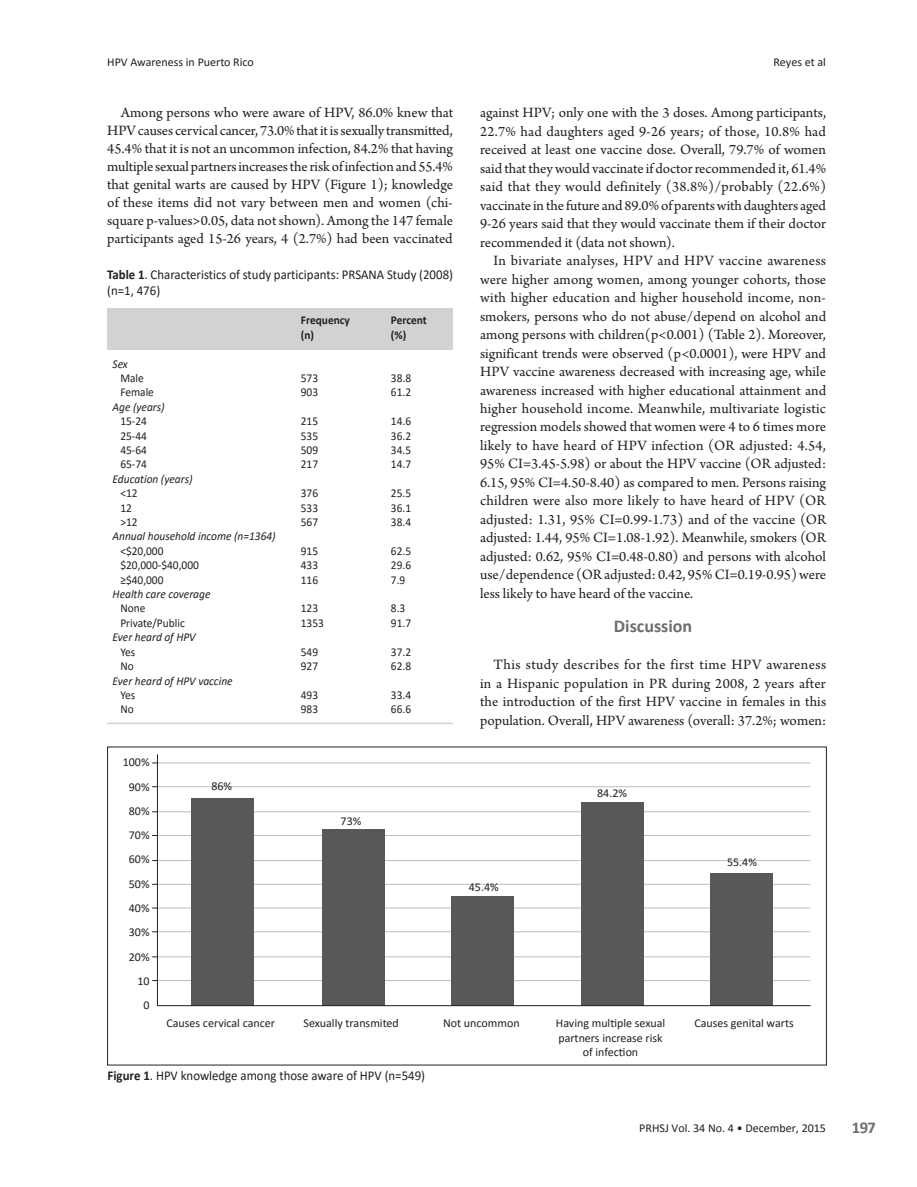
<style>
.page{position:relative;width:917px;height:1187px;background:#fff}
.page>*{position:absolute;margin:0;border:0;box-sizing:border-box;transform-origin:0 0}
.t1{font:700 18px "Calibri";color:#6c6d70}
.t2{font:700 16.5px "Calibri";color:#6c6d70}
.t3{font:15px/18.5px "Arno Pro";color:#231f20;text-align:justify}
.t4{font:13.5px/16.2px "Calibri";color:#231f20;scale:.95 1}
.t5{font:12px/24.3px "Calibri";color:#231f20;text-align:right}
.t6{font:12px "Calibri";color:#231f20;scale:.95 1}
.t7{font:italic 12px "Calibri";color:#231f20;scale:.95 1}
.t8{font:700 12px "Calibri";color:#231f20;scale:.95 1}
.s1{font-weight:700}
</style>
<div class="page">
<svg style="left:157px;top:754px;width:653px;height:252px"></svg>
<div style="left:107px;top:308px;width:346px;height:42px;background:#d1d2d4"></div>
<hr style="left:107px;top:722px;width:346px;height:2px;background:#d1d2d4">
<p class="t5" style="left:107px;top:49px;width:148px">HPV Awareness in Puerto Rico</p>
<p class="t5" style="left:773px;top:49px;width:54px">Reyes et al</p>
<p class="t3" style="left:107px;top:105px;width:347px;line-height:18px;text-indent:14px">Among persons who were aware of HPV, 86.0% knew that HPV causes cervical cancer, 73.0% that it is sexually transmitted, 45.4% that it is not an uncommon infection, 84.2% that having multiple sexual partners increases the risk of infection and 55.4% that genital warts are caused by HPV (Figure 1); knowledge of these items did not vary between men and women (chi&shy;square p-values&gt;0.05, data not shown). Among the 147 female participants aged 15-26 years, 4 (2.7%) had been vaccinated</p>
<p class="t3" style="left:480px;top:104px;width:347px">against HPV; only one with the 3 doses. Among participants, 22.7% had daughters aged 9-26 years; of those, 10.8% had received at least one vaccine dose. Overall, 79.7% of women said that they would vaccinate if doctor recommended it, 61.4% said that they would definitely (38.8%)/probably (22.6%) vaccinate in the future and 89.0% of parents with daughters aged 9-26 years said that they would vaccinate them if their doctor recommended it (data not shown).</p>
<p class="t3" style="left:480px;top:252px;width:347px;text-indent:13px">In bivariate analyses, HPV and HPV vaccine awareness were higher among women, among younger cohorts, those with higher education and higher household income, non&shy;smokers, persons who do not abuse/depend on alcohol and among persons with children(p&lt;0.001) (Table 2). Moreover, significant trends were observed (p&lt;0.0001), were HPV and HPV vaccine awareness decreased with increasing age, while awareness increased with higher educational attainment and higher household income. Meanwhile, multivariate logistic regression models showed that women were 4 to 6 times more likely to have heard of HPV infection (OR adjusted: 4.54, 95% CI=3.45-5.98) or about the HPV vaccine (OR adjusted:<br>6.15, 95% CI=4.50-8.40) as compared to men. Persons raising children were also more likely to have heard of HPV (OR adjusted: 1.31, 95% CI=0.99-1.73) and of the vaccine (OR adjusted: 1.44, 95% CI=1.08-1.92). Meanwhile, smokers (OR adjusted: 0.62, 95% CI=0.48-0.80) and persons with alcohol use/dependence (OR adjusted: 0.42, 95% CI=0.19-0.95) were less likely to have heard of the vaccine.</p>
<p class="t1" style="left:613px;top:613px;width:80px">Discussion</p>
<p class="t3" style="left:480px;top:656px;width:347px;text-indent:14px">This study describes for the first time HPV awareness in a Hispanic population in PR during 2008, 2 years after the introduction of the first HPV vaccine in females in this population. Overall, HPV awareness (overall: 37.2%; women:</p>
<p class="t5" style="left:123px;top:749px;width:28px">100%<br>90%<br>80%<br>70%<br>60%<br>50%<br>40%<br>30%<br>20%<br>10<br>0</p>
<p class="t5" style="left:166px;top:1010px;width:110px">Causes cervical cancer</p>
<p class="t5" style="left:303px;top:1010px;width:97px">Sexually transmited</p>
<p class="t4" style="left:107px;top:266px;width:365px"><span class="s1">Table 1</span>. Characteristics of study participants: PRSANA Study (2008) (n=1, 476)</p>
<p class="t8" style="left:301px;top:312px;width:53px">Frequency</p>
<p class="t8" style="left:391px;top:312px;width:39px">Percent</p>
<p class="t8" style="left:301px;top:326px;width:15px">(n)</p>
<p class="t8" style="left:391px;top:326px;width:18px">(%)</p>
<p class="t7" style="left:112px;top:355px;width:18px">Sex</p>
<p class="t6" style="left:120px;top:369px;width:26px">Male</p>
<p class="t6" style="left:301px;top:369px;width:20px">573</p>
<p class="t6" style="left:391px;top:369px;width:23px">38.8</p>
<p class="t6" style="left:120px;top:384px;width:37px">Female</p>
<p class="t6" style="left:301px;top:384px;width:20px">903</p>
<p class="t6" style="left:391px;top:384px;width:23px">61.2</p>
<p class="t7" style="left:112px;top:398px;width:56px">Age (years)</p>
<p class="t6" style="left:120px;top:413px;width:30px">15-24</p>
<p class="t6" style="left:301px;top:413px;width:20px">215</p>
<p class="t6" style="left:391px;top:413px;width:23px">14.6</p>
<p class="t6" style="left:120px;top:427px;width:30px">25-44</p>
<p class="t6" style="left:301px;top:427px;width:20px">535</p>
<p class="t6" style="left:391px;top:427px;width:23px">36.2</p>
<p class="t6" style="left:120px;top:441px;width:30px">45-64</p>
<p class="t6" style="left:301px;top:441px;width:20px">509</p>
<p class="t6" style="left:391px;top:441px;width:23px">34.5</p>
<p class="t6" style="left:120px;top:456px;width:30px">65-74</p>
<p class="t6" style="left:301px;top:456px;width:20px">217</p>
<p class="t6" style="left:391px;top:456px;width:23px">14.7</p>
<p class="t7" style="left:112px;top:470px;width:86px">Education (years)</p>
<p class="t6" style="left:120px;top:485px;width:20px">&lt;12</p>
<p class="t6" style="left:301px;top:485px;width:20px">376</p>
<p class="t6" style="left:391px;top:485px;width:23px">25.5</p>
<p class="t6" style="left:120px;top:499px;width:14px">12</p>
<p class="t6" style="left:301px;top:499px;width:20px">533</p>
<p class="t6" style="left:391px;top:499px;width:23px">36.1</p>
<p class="t6" style="left:120px;top:513px;width:20px">&gt;12</p>
<p class="t6" style="left:301px;top:513px;width:20px">567</p>
<p class="t6" style="left:391px;top:513px;width:23px">38.4</p>
<p class="t7" style="left:112px;top:528px;width:173px">Annual household income (n=1364)</p>
<p class="t6" style="left:120px;top:542px;width:47px">&lt;$20,000</p>
<p class="t6" style="left:301px;top:542px;width:20px">915</p>
<p class="t6" style="left:391px;top:542px;width:23px">62.5</p>
<p class="t6" style="left:120px;top:557px;width:84px">$20,000-$40,000</p>
<p class="t6" style="left:301px;top:557px;width:20px">433</p>
<p class="t6" style="left:391px;top:557px;width:23px">29.6</p>
<p class="t6" style="left:120px;top:571px;width:47px">≥$40,000</p>
<p class="t6" style="left:301px;top:571px;width:20px">116</p>
<p class="t6" style="left:391px;top:571px;width:17px">7.9</p>
<p class="t7" style="left:112px;top:585px;width:104px">Health care coverage</p>
<p class="t6" style="left:120px;top:600px;width:28px">None</p>
<p class="t6" style="left:301px;top:600px;width:20px">123</p>
<p class="t6" style="left:391px;top:600px;width:17px">8.3</p>
<p class="t6" style="left:120px;top:614px;width:69px">Private/Public</p>
<p class="t6" style="left:301px;top:614px;width:26px">1353</p>
<p class="t6" style="left:391px;top:614px;width:23px">91.7</p>
<p class="t7" style="left:112px;top:629px;width:89px">Ever heard of HPV</p>
<p class="t6" style="left:120px;top:643px;width:17px">Yes</p>
<p class="t6" style="left:301px;top:643px;width:20px">549</p>
<p class="t6" style="left:391px;top:643px;width:23px">37.2</p>
<p class="t6" style="left:120px;top:657px;width:16px">No</p>
<p class="t6" style="left:301px;top:657px;width:20px">927</p>
<p class="t6" style="left:391px;top:657px;width:23px">62.8</p>
<p class="t7" style="left:112px;top:672px;width:128px">Ever heard of HPV vaccine</p>
<p class="t6" style="left:120px;top:686px;width:17px">Yes</p>
<p class="t6" style="left:301px;top:686px;width:20px">493</p>
<p class="t6" style="left:391px;top:686px;width:23px">33.4</p>
<p class="t6" style="left:120px;top:701px;width:16px">No</p>
<p class="t6" style="left:301px;top:701px;width:20px">983</p>
<p class="t6" style="left:391px;top:701px;width:23px">66.6</p>
<p class="t5" style="left:211px;top:773px;width:22px">86%</p>
<p class="t5" style="left:597px;top:780px;width:31px">84.2%</p>
<p class="t5" style="left:340px;top:808px;width:22px">73%</p>
<p class="t5" style="left:726px;top:849px;width:31px">55.4%</p>
<p class="t5" style="left:468px;top:874px;width:31px">45.4%</p>
<p class="t5" style="left:443px;top:1010px;width:78px">Not uncommon</p>
<p class="t5" style="left:555px;top:1010px;width:111px">Having multiple sexual</p>
<p class="t5" style="left:694px;top:1010px;width:101px">Causes genital warts</p>
<p class="t5" style="left:558px;top:1030px;width:106px;line-height:14.4px;text-align:center">partners increase risk of infection</p>
<p class="t4" style="left:107px;top:1066px;width:335px"><span class="s1">Figure 1</span>. HPV knowledge among those aware of HPV (n=549)</p>
<p class="t5" style="left:639px;top:1114px;width:188px">PRHSJ Vol. 34 No. 4 • December, 2015</p>
<p class="t2" style="left:851px;top:1115px;width:26px">197</p>
</div>
